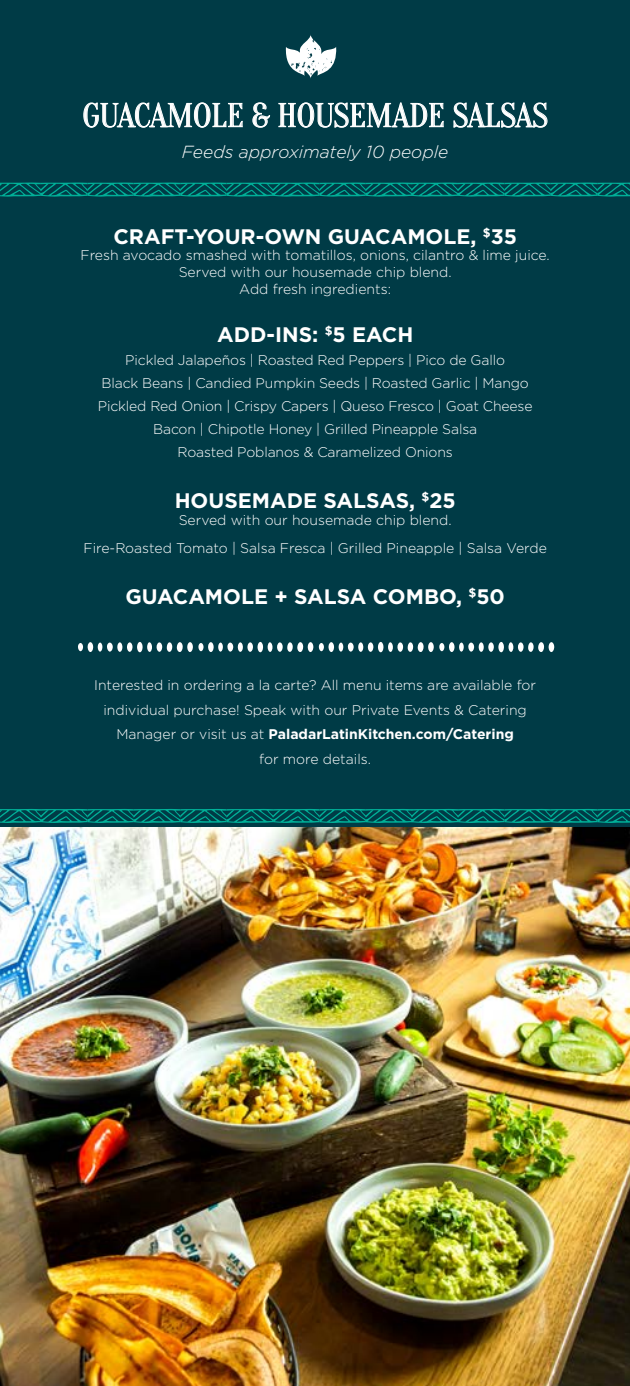
<style>
.page{position:relative;width:630px;height:1386px;background:#003b46}
.page>*{position:absolute;margin:0;border:0;box-sizing:border-box;transform-origin:0 0}
.t1{font:33.25px "Oranienbaum";color:#fff}
.t2{font:700 21px "Gotham";color:#fff}
.t3{font:italic 300 17.5px "Gotham HTF";color:#fff}
.t4{font:300 14px/23.1px "Gotham HTF";letter-spacing:-.005em;color:#fff;text-align:center}
.t5{font:700 14px "Gotham";color:#fff}
.s1{font-family:"Gotham HTF";font-weight:300}
</style>
<div class="page">
<img style="left:0;top:828px;width:630px;height:558px">
<svg style="left:285px;top:35px;width:52px;height:44px"></svg>
<svg style="left:83px;top:102px;width:160px;height:26px"></svg>
<svg style="left:252px;top:102px;width:19px;height:26px"></svg>
<svg style="left:278px;top:102px;width:166px;height:26px"></svg>
<svg style="left:453px;top:102px;width:95px;height:26px"></svg>
<svg style="left:439px;top:642px;width:35px;height:10px"></svg>
<div style="left:479px;top:642px;width:5px;height:10px;background:#fff;border-radius:50%"></div>
<div style="left:488px;top:642px;width:6px;height:10px;background:#fff;border-radius:50%"></div>
<div style="left:498px;top:642px;width:6px;height:11px;background:#fff;border-radius:50%"></div>
<svg style="left:508px;top:642px;width:36px;height:10px"></svg>
<div style="left:548px;top:642px;width:6px;height:10px;background:#fff;border-radius:50%"></div>
<svg style="left:319px;top:642px;width:35px;height:10px"></svg>
<div style="left:358px;top:642px;width:5px;height:10px;background:#fff;border-radius:50%"></div>
<div style="left:368px;top:642px;width:6px;height:10px;background:#fff;border-radius:50%"></div>
<div style="left:378px;top:642px;width:6px;height:11px;background:#fff;border-radius:50%"></div>
<svg style="left:388px;top:642px;width:36px;height:10px"></svg>
<div style="left:428px;top:642px;width:6px;height:10px;background:#fff;border-radius:50%"></div>
<svg style="left:198px;top:642px;width:35px;height:10px"></svg>
<div style="left:238px;top:642px;width:5px;height:10px;background:#fff;border-radius:50%"></div>
<div style="left:247px;top:642px;width:6px;height:10px;background:#fff;border-radius:50%"></div>
<div style="left:257px;top:642px;width:6px;height:11px;background:#fff;border-radius:50%"></div>
<svg style="left:267px;top:642px;width:36px;height:10px"></svg>
<div style="left:308px;top:642px;width:5px;height:10px;background:#fff;border-radius:50%"></div>
<svg style="left:78px;top:642px;width:35px;height:10px"></svg>
<div style="left:117px;top:642px;width:5px;height:10px;background:#fff;border-radius:50%"></div>
<div style="left:127px;top:642px;width:6px;height:10px;background:#fff;border-radius:50%"></div>
<div style="left:137px;top:642px;width:6px;height:11px;background:#fff;border-radius:50%"></div>
<svg style="left:147px;top:642px;width:36px;height:10px"></svg>
<div style="left:187px;top:642px;width:6px;height:10px;background:#fff;border-radius:50%"></div>
<svg style="left:0;top:183px;width:630px;height:14px"></svg>
<svg style="left:0;top:809px;width:630px;height:14px"></svg>
<h1 class="t1" style="left:82px;top:97px;width:467px">GUACAMOLE &amp; HOUSEMADE SALSAS</h1>
<p class="t3" style="left:182px;top:142px;width:268px">Feeds approximately 10 people</p>
<h2 class="t2" style="left:113px;top:224px;width:405px">CRAFT-YOUR-OWN GUACAMOLE, <sup>$</sup>35</h2>
<p class="t4" style="left:81px;top:247px;width:471px;line-height:16.8px">Fresh avocado smashed with tomatillos, onions, cilantro &amp; lime juice.<br>Served with our housemade chip blend.<br>Add fresh ingredients:</p>
<h2 class="t2" style="left:217px;top:322px;width:198px">ADD-INS: <sup>$</sup>5 EACH</h2>
<p class="t4" style="left:98px;top:348px;width:436px">Pickled Jalapeños | Roasted Red Peppers | Pico de Gallo<br>Black Beans | Candied Pumpkin Seeds | Roasted Garlic | Mango Pickled Red Onion | Crispy Capers | Queso Fresco | Goat Cheese Bacon | Chipotle Honey | Grilled Pineapple Salsa<br>Roasted Poblanos &amp; Caramelized Onions</p>
<h2 class="t2" style="left:175px;top:489px;width:282px">HOUSEMADE SALSAS, <sup>$</sup>25</h2>
<p class="t4" style="left:84px;top:506px;width:465px;line-height:28px">Served with our housemade chip blend.<br>Fire-Roasted Tomato | Salsa Fresca | Grilled Pineapple | Salsa Verde</p>
<h2 class="t2" style="left:125px;top:585px;width:381px">GUACAMOLE + SALSA COMBO, <sup>$</sup>50</h2>
<p class="t4" style="left:94px;top:673px;width:443px;line-height:24.5px">Interested in ordering a la carte? All menu items are available for individual purchase! Speak with our Private Events &amp; Catering</p>
<p class="t5" style="left:116px;top:726px;width:399px"><span class="s1">Manager or visit us at</span> PaladarLatinKitchen.com/Catering</p>
<p class="t4" style="left:259px;top:747px;width:113px">for more details.</p>
</div>
